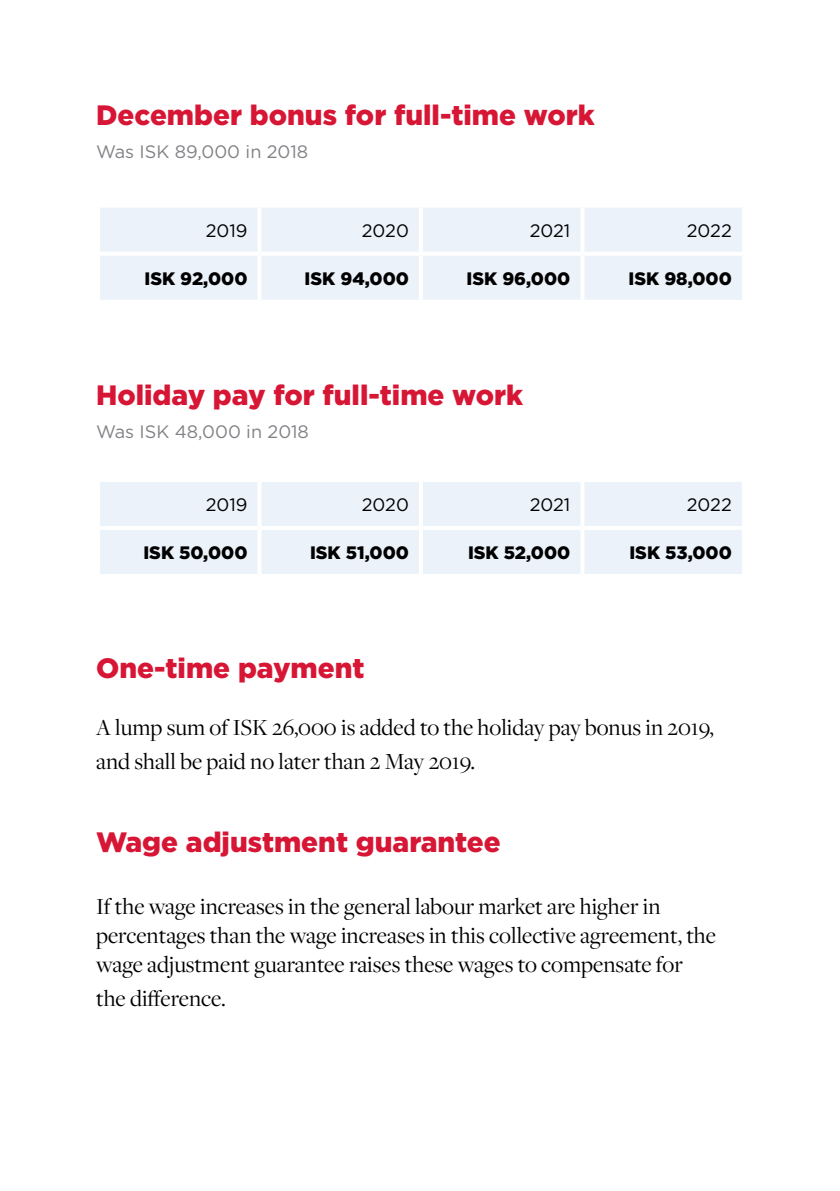
<style>
.page{position:relative;width:840px;height:1191px;background:#fff}
.page>*{position:absolute;margin:0;border:0;box-sizing:border-box;transform-origin:0 0}
.t1{font:900 28px "Gotham";color:#d71635}
.t2{font:24px/28.8px "Freight Disp Pro";color:#000}
.t3{font:900 18px "Gotham";color:#000}
.t4{font:18px "Gotham";color:#808285}
.t5{font:18px "Gotham";color:#000}
</style>
<div class="page">
<div style="left:100px;top:208px;width:641px;height:92px;background:#ecf2fa"></div>
<hr style="left:257px;top:256px;width:4px;height:44px;background:#fff">
<hr style="left:419px;top:256px;width:4px;height:44px;background:#fff">
<hr style="left:580px;top:256px;width:4px;height:44px;background:#fff">
<svg style="left:741px;top:256px;width:1px;height:44px"></svg>
<hr style="left:257px;top:208px;width:4px;height:44px;background:#fff">
<hr style="left:419px;top:208px;width:4px;height:44px;background:#fff">
<hr style="left:580px;top:208px;width:4px;height:44px;background:#fff">
<svg style="left:741px;top:208px;width:1px;height:44px"></svg>
<hr style="left:96px;top:252px;width:163px;height:4px;background:#fff">
<hr style="left:259px;top:252px;width:162px;height:4px;background:#fff">
<hr style="left:421px;top:252px;width:161px;height:4px;background:#fff">
<hr style="left:582px;top:252px;width:163px;height:4px;background:#fff">
<div style="left:100px;top:482px;width:641px;height:92px;background:#ecf2fa"></div>
<hr style="left:257px;top:530px;width:4px;height:44px;background:#fff">
<hr style="left:419px;top:530px;width:4px;height:44px;background:#fff">
<hr style="left:580px;top:530px;width:4px;height:44px;background:#fff">
<svg style="left:741px;top:530px;width:1px;height:44px"></svg>
<hr style="left:257px;top:482px;width:4px;height:44px;background:#fff">
<hr style="left:419px;top:482px;width:4px;height:44px;background:#fff">
<hr style="left:580px;top:482px;width:4px;height:44px;background:#fff">
<svg style="left:741px;top:482px;width:1px;height:44px"></svg>
<hr style="left:96px;top:526px;width:163px;height:4px;background:#fff">
<hr style="left:259px;top:526px;width:162px;height:4px;background:#fff">
<hr style="left:421px;top:526px;width:161px;height:4px;background:#fff">
<hr style="left:582px;top:526px;width:163px;height:4px;background:#fff">
<p class="t1" style="left:96px;top:96px;width:499px">December bonus for full-time work</p>
<p class="t4" style="left:96px;top:141px;width:213px">Was ISK 89,000 in 2018</p>
<p class="t5" style="left:206px;top:219px;width:43px">2019</p>
<p class="t5" style="left:361px;top:219px;width:49px">2020</p>
<p class="t5" style="left:529px;top:219px;width:42px">2021</p>
<p class="t5" style="left:686px;top:219px;width:47px">2022</p>
<p class="t3" style="left:144px;top:266px;width:104px">ISK 92,000</p>
<p class="t3" style="left:304px;top:266px;width:106px">ISK 94,000</p>
<p class="t3" style="left:466px;top:266px;width:105px">ISK 96,000</p>
<p class="t3" style="left:628px;top:266px;width:105px">ISK 98,000</p>
<p class="t1" style="left:96px;top:375px;width:428px">Holiday pay for full-time work</p>
<p class="t4" style="left:96px;top:420px;width:214px">Was ISK 48,000 in 2018</p>
<p class="t5" style="left:206px;top:493px;width:43px">2019</p>
<p class="t5" style="left:361px;top:493px;width:49px">2020</p>
<p class="t5" style="left:529px;top:493px;width:42px">2021</p>
<p class="t5" style="left:686px;top:493px;width:47px">2022</p>
<p class="t3" style="left:143px;top:540px;width:106px">ISK 50,000</p>
<p class="t3" style="left:310px;top:540px;width:100px">ISK 51,000</p>
<p class="t3" style="left:467px;top:540px;width:104px">ISK 52,000</p>
<p class="t3" style="left:629px;top:540px;width:104px">ISK 53,000</p>
<p class="t1" style="left:96px;top:648px;width:270px">One-time payment</p>
<p class="t2" style="left:96px;top:710px;width:619px;line-height:33.6px">A lump sum of ISK 26,000 is added to the holiday pay bonus in 2019, and shall be paid no later than 2 May 2019.</p>
<p class="t1" style="left:96px;top:822px;width:406px">Wage adjustment guarantee</p>
<p class="t2" style="left:96px;top:891px;width:621px">If the wage increases in the general labour market are higher in percentages than the wage increases in this collective agreement, the wage adjustment guarantee raises these wages to compensate for</p>
<p class="t2" style="left:96px;top:982px;width:131px">the difference.</p>
</div>
